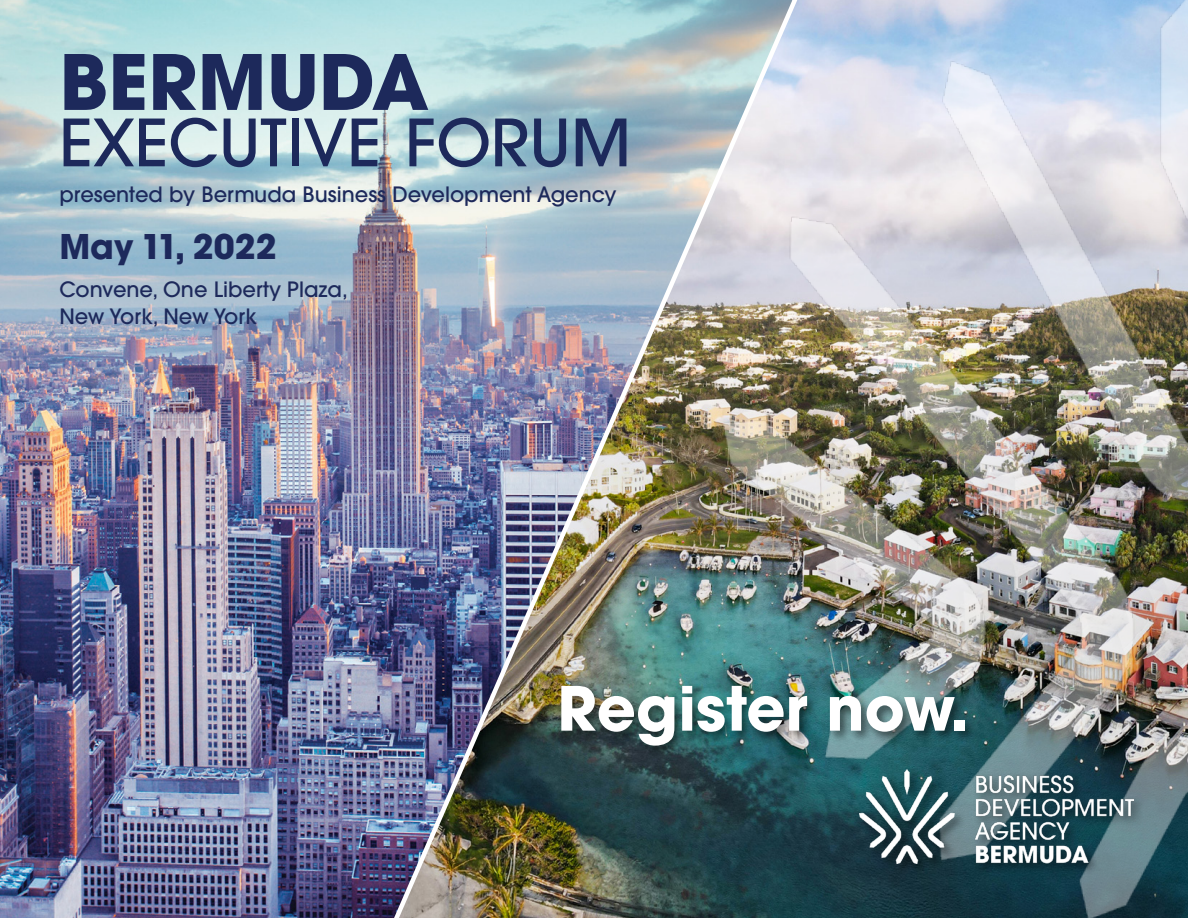
<style>
.page{position:relative;width:1188px;height:918px;background:#fff}
.page>*{position:absolute;margin:0;border:0;box-sizing:border-box;transform-origin:0 0}
.t1{font:700 75.6px "ITC Avant Garde Pro";color:#1d295b}
.t2{font:500 64.5px "ITC Avant Garde Pro";color:#1d295b}
.t3{font:700 60.6px "ITC Avant Garde Pro";color:#fff}
.t4{font:700 33.75px "ITC Avant Garde Pro";color:#1d295b}
.t5{font:500 21px "ITC Avant Garde Pro";color:#1d295b}
</style>
<div class="page">
<img style="left:813px;top:0;width:375px;height:918px">
<img style="left:0;top:0;width:813px;height:918px">
<div style="left:857px;top:767px;width:289px;height:109px;background:#000;opacity:.55"></div>
<img style="left:860px;top:769px;width:274px;height:95px">
<div style="left:559px;top:683px;width:418px;height:76px;background:#000;opacity:.55"></div>
<p class="t1" style="left:59px;top:32px;width:371px">BERMUDA</p>
<p class="t2" style="left:59px;top:102px;width:573px">EXECUTIVE FORUM</p>
<p class="t5" style="left:59px;top:181px;width:559px">presented by Bermuda Business Development Agency</p>
<p class="t4" style="left:59px;top:224px;width:219px">May 11, 2022</p>
<p class="t5" style="left:59px;top:276px;width:290px">Convene, One Liberty Plaza,</p>
<p class="t5" style="left:59px;top:303px;width:199px">New York, New York</p>
<p class="t3" style="left:557px;top:668px;width:413px">Register now.</p>
</div>
